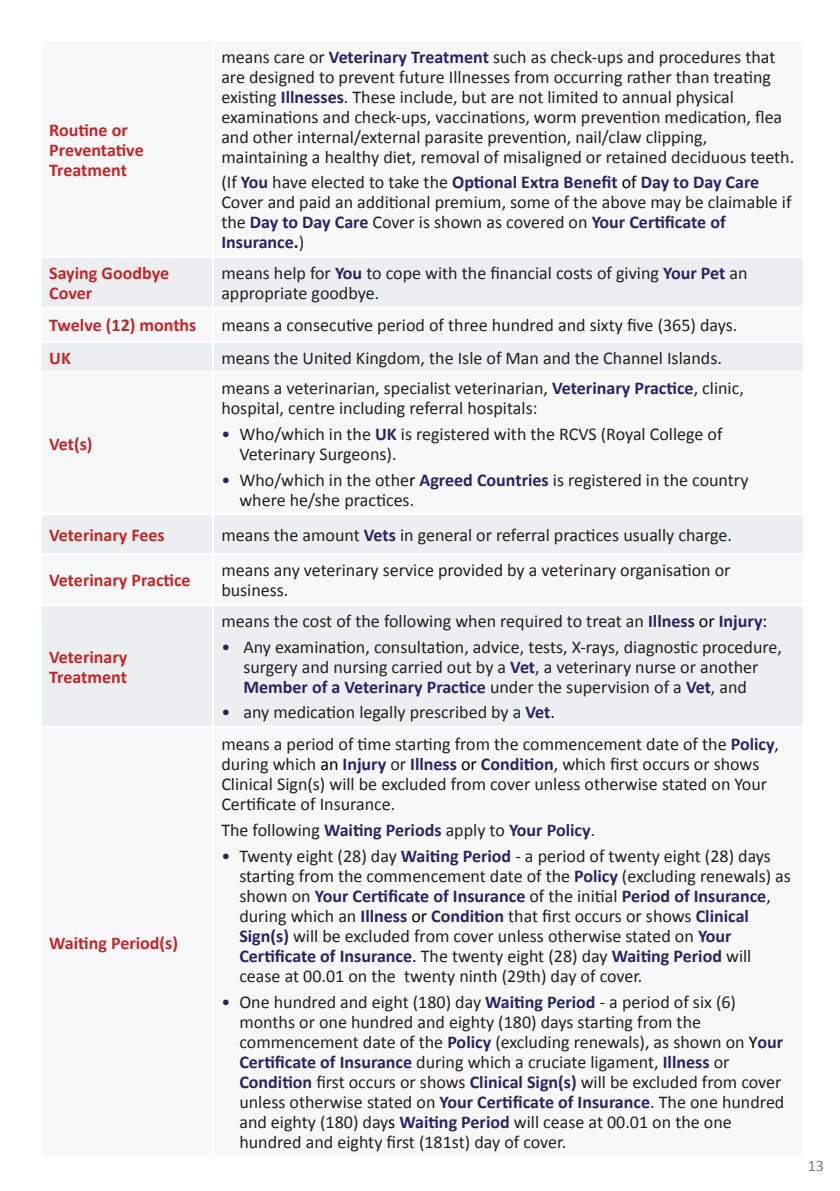
<style>
.page{position:relative;width:840px;height:1191px;background:#fff}
.page>*{position:absolute;margin:0;border:0;box-sizing:border-box;transform-origin:0 0}
.TOC_h1{font:18px/20px "Calibri";color:#231f20}
.TOC_h1-2{font:700 18px/20px "Calibri";color:#c12629}
.TOC_h1-3{font:700 18px "Calibri";color:#282463}
.t1{font:16px "Calibri";color:#7e7f81}
.s1{font-weight:700;color:#282463}
.s2{color:#000}
.s3{font-weight:700}
.s4{color:#282463}
.s5{font-weight:400;color:#231f20}
</style>
<div class="page">
<svg style="left:42px;top:258px;width:760px;height:468px;fill:#edeeef"></svg>
<hr style="left:212px;top:258px;width:2px;height:48px;background:#fff">
<hr style="left:40px;top:306px;width:173px;height:2px;background:#fff">
<hr style="left:213px;top:306px;width:591px;height:2px;background:#fff">
<hr style="left:212px;top:308px;width:2px;height:33px;background:#fff">
<hr style="left:40px;top:341px;width:173px;height:2px;background:#fff">
<hr style="left:213px;top:341px;width:591px;height:2px;background:#fff">
<hr style="left:212px;top:343px;width:2px;height:28px;background:#fff">
<hr style="left:40px;top:371px;width:173px;height:2px;background:#fff">
<hr style="left:213px;top:371px;width:591px;height:2px;background:#fff">
<hr style="left:212px;top:373px;width:2px;height:140px;background:#fff">
<hr style="left:40px;top:513px;width:173px;height:2px;background:#fff">
<hr style="left:213px;top:513px;width:591px;height:2px;background:#fff">
<hr style="left:212px;top:515px;width:2px;height:38px;background:#fff">
<hr style="left:40px;top:553px;width:173px;height:2px;background:#fff">
<hr style="left:213px;top:553px;width:591px;height:2px;background:#fff">
<hr style="left:212px;top:555px;width:2px;height:49px;background:#fff">
<hr style="left:40px;top:604px;width:173px;height:2px;background:#fff">
<hr style="left:213px;top:604px;width:591px;height:2px;background:#fff">
<hr style="left:212px;top:606px;width:2px;height:120px;background:#fff">
<p class="TOC_h1-2" style="left:49px;top:119px;width:96px">Routine or<br>Preventative<br>Treatment</p>
<p class="TOC_h1" style="left:221px;top:46px;width:574px">means care or <span class="s1">Veterinary Treatment</span> such as check-ups and procedures that are designed to prevent future Illnesses from occurring rather than treating existing <span class="s1">Illnesses</span>. These include, but are not limited to annual physical examinations and check-ups, vaccinations, worm prevention medication, flea and other internal/external parasite prevention, nail/claw clipping, maintaining a healthy diet, removal of misaligned or retained deciduous teeth<span class="s2">.</span></p>
<p class="TOC_h1" style="left:221px;top:172px;width:571px">(If <span class="s1">You</span> have elected to take the <span class="s1">Optional Extra Benefit</span> <span class="s2">of</span> <span class="s1">Day to Day Care </span>Cover and paid an additional premium, some of the above may be claimable if the <span class="s1">Day to Day Care</span> Cover is shown as covered on <span class="s1">Your Certificate of Insurance</span><span class="s3">.</span>)</p>
<p class="TOC_h1-2" style="left:49px;top:262px;width:121px">Saying Goodbye<br>Cover</p>
<p class="TOC_h1" style="left:221px;top:262px;width:527px">means help for <span class="s1">You</span> to cope with the financial costs of giving <span class="s1">Your Pet</span> an appropriate goodbye.</p>
<p class="TOC_h1-2" style="left:49px;top:315px;width:149px">Twelve (12) months</p>
<p class="TOC_h1" style="left:221px;top:315px;width:517px">means a consecutive period of three hundred and sixty five (365) days.</p>
<p class="TOC_h1-2" style="left:49px;top:347px;width:23px">UK</p>
<p class="TOC_h1" style="left:221px;top:347px;width:502px">means the United Kingdom, the Isle of Man and the Channel Islands.</p>
<p class="TOC_h1-2" style="left:49px;top:433px;width:45px">Vet(s)</p>
<p class="TOC_h1" style="left:221px;top:378px;width:523px">means a veterinarian, specialist veterinarian, <span class="s1">Veterinary Practice</span>, clinic, hospital, centre including referral hospitals:</p>
<p class="TOC_h1" style="left:239px;top:423px;width:484px;text-indent:-18px"><span class="s4">•</span> Who/which in the <span class="s1">UK</span> is registered with the RCVS (Royal College of<br>Veterinary Surgeons).</p>
<p class="TOC_h1" style="left:239px;top:469px;width:510px;text-indent:-18px"><span class="s4">•</span> Who/which in the othe<span class="s2">r</span> <span class="s1">Agreed Countries</span> is registered in the country where he/she practices.</p>
<p class="TOC_h1-2" style="left:49px;top:524px;width:117px">Veterinary Fees</p>
<p class="TOC_h1" style="left:221px;top:524px;width:512px">means the amount <span class="s1">Vets</span> in general or referral practices usually charge.</p>
<p class="TOC_h1-2" style="left:49px;top:570px;width:143px">Veterinary Practice</p>
<p class="TOC_h1" style="left:221px;top:560px;width:510px">means any veterinary service provided by a veterinary organisation or business.</p>
<p class="TOC_h1-2" style="left:49px;top:646px;width:80px">Veterinary<br>Treatment</p>
<p class="TOC_h1-2" style="left:49px;top:932px;width:130px">Waiting Period(s)</p>
<p class="TOC_h1" style="left:221px;top:610px;width:547px">means the cost of the following when required to treat an <span class="s1">Illness</span> <span class="s2">or</span> <span class="s1">Injury</span><span class="s2">:</span></p>
<p class="TOC_h1" style="left:243px;top:636px;width:540px;text-indent:-22px"><span class="s4">•</span> Any examination, consultation, advice, tests, X-rays, diagnostic procedure, surgery and nursing carried out by a <span class="s1">Vet</span>, a veterinary nurse or another<br><span class="s1">Member of a Veterinary Practice</span> under the supervision of a <span class="s1">Vet</span>, and</p>
<p class="TOC_h1" style="left:221px;top:702px;width:335px"><span class="s4">•</span> any medication legally prescribed by a <span class="s1">Vet</span><span class="s2">.</span></p>
<p class="TOC_h1" style="left:221px;top:734px;width:559px">means a period of time starting from the commencement date of the <span class="s1">Policy</span>, during which <span class="s2">an</span> <span class="s1">Injury</span> or <span class="s1">Illness</span> <span class="s2">or</span> <span class="s1">Condition</span>, which first occurs or shows Clinical Sign(s) will be excluded from cover unless otherwise stated on Your Certificate of Insurance.</p>
<p class="TOC_h1-3" style="left:221px;top:817px;width:375px"><span class="s5">The following</span> Waiting Periods <span class="s5">apply to</span> Your Policy<span class="s5">.</span></p>
<p class="TOC_h1" style="left:239px;top:845px;width:552px;text-indent:-18px"><span class="s4">•</span> Twenty eight (28) day <span class="s1">Waiting Period</span> - a period of twenty eight (28) days starting from the commencement date of the <span class="s1">Policy</span> (excluding renewals) as shown on <span class="s1">Your Certificate of Insurance</span> of the initial <span class="s1">Period of Insurance</span>, during which an <span class="s1">Illness</span> <span class="s2">or</span> <span class="s1">Condition</span> that first occurs or shows <span class="s1">Clinical Sign(s)</span> will be excluded from cover unless otherwise stated on <span class="s1">Your Certificate of Insurance</span><span class="s2">.</span> The twenty eight (28) day <span class="s1">Waiting Period</span> will cease at 00.01 on the twenty ninth (29th) day of cover.</p>
<p class="TOC_h1" style="left:239px;top:991px;width:546px;text-indent:-18px"><span class="s4">•</span> One hundred and eight (180) day <span class="s1">Waiting Period</span> - a period of six (6) months or one hundred and eighty (180) days starting from the commencement date of the <span class="s1">Policy</span> (excluding renewals), as shown on <span class="s2">Y</span><span class="s1">our Certificate of Insurance</span> during which a cruciate ligament, <span class="s1">Illness</span> or <span class="s1">Condition</span> first occurs or shows <span class="s1">Clinical Sign(s)</span> will be excluded from cover unless otherwise stated on <span class="s1">Your Certificate of Insurance</span>. The one hundred and eighty (180) day<span class="s2">s</span> <span class="s1">Waiting Period</span> will cease at 00.01 on the one hundred and eighty first (181st) day of cover.</p>
<p class="t1" style="left:807px;top:1154px;width:18px">13</p>
</div>
